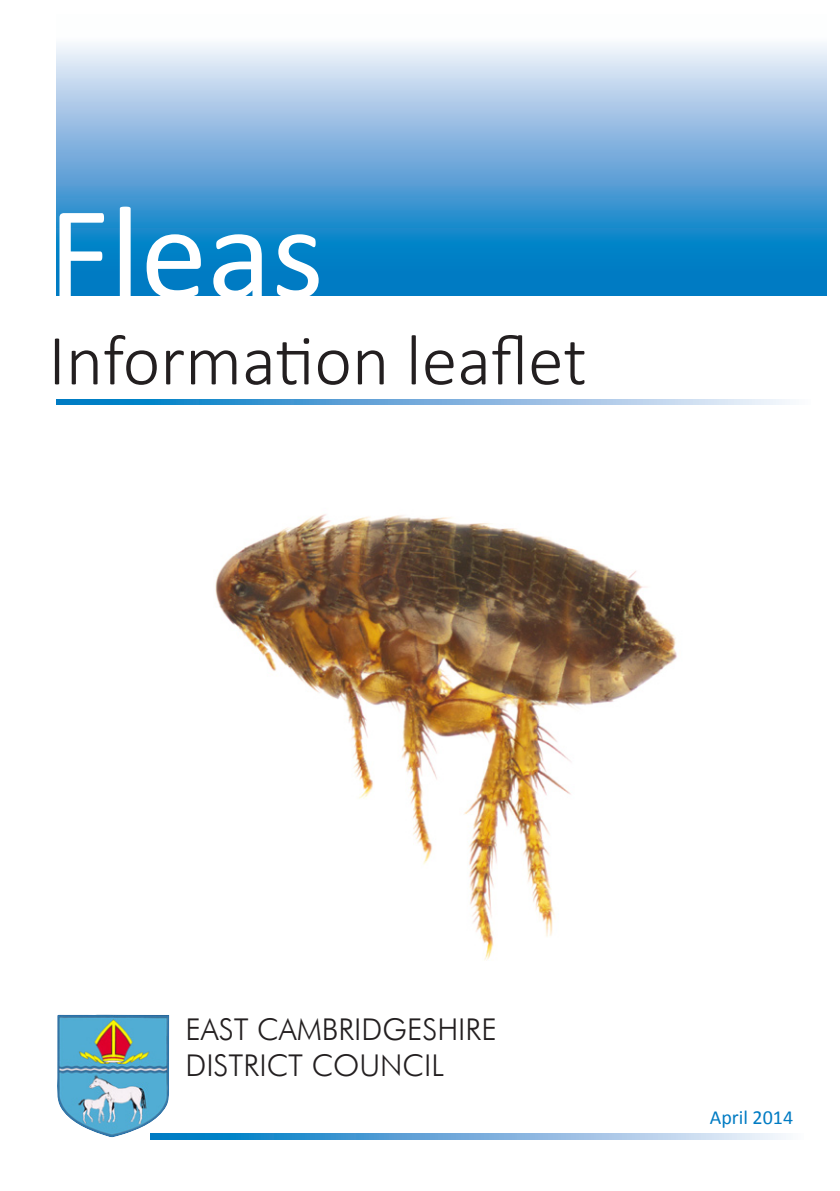
<style>
.page{position:relative;width:840px;height:1191px;background:#fff}
.page>*{position:absolute;margin:0;border:0;box-sizing:border-box;transform-origin:0 0}
.t1{font:134px "Calibri";color:#fff}
.t2{font:300 72px "Calibri";color:#231f20}
.t3{font:300 30px "Futura BT";color:#231f20}
.t4{font:20px "Calibri";color:#007bc3}
</style>
<div class="page">
<img style="left:215px;top:514px;width:462px;height:447px">
<svg style="left:57px;top:43px;width:769px;height:253px;background:#66aada"></svg>
<img style="left:57px;top:1014px;width:112px;height:123px">
<svg style="left:151px;top:1133px;width:635px;height:6px;background:#71afdc"></svg>
<svg style="left:57px;top:400px;width:733px;height:5px;background:#71afdc"></svg>
<p class="t1" style="left:48px;top:170px;width:277px">Fleas</p>
<p class="t2" style="left:48px;top:316px;width:540px">Information leaflet</p>
<p class="t3" style="left:185px;top:1011px;width:313px">EAST CAMBRIDGESHIRE</p>
<p class="t3" style="left:185px;top:1047px;width:260px">DISTRICT COUNCIL</p>
<p class="t4" style="left:709px;top:1105px;width:85px">April 2014</p>
</div>
